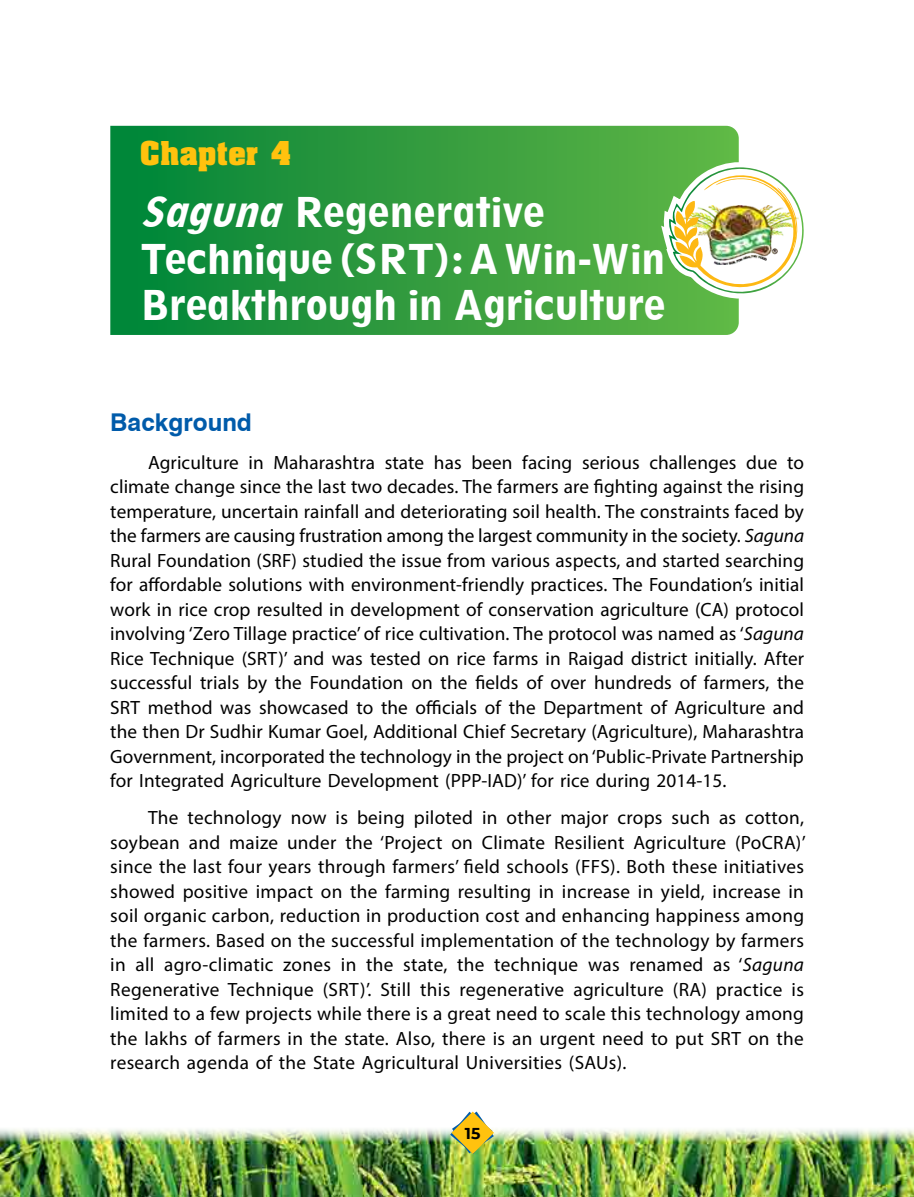
<style>
.page{position:relative;width:914px;height:1197px;background:#fff}
.page>*{position:absolute;margin:0;border:0;box-sizing:border-box;transform-origin:0 0}
.t1{font:800 condensed 38.5px/46.2px "Geometric 212 BT";letter-spacing:.01em;color:#fff}
.t2{font:700 28px "Aachen";letter-spacing:.015em;color:#ffc20e}
.t3{font:700 24.5px "Swiss 721 BT";color:#005baa}
.t4{font:19.25px/24.5px "Myriad Pro";letter-spacing:.01em;color:#000;text-align:justify}
.t5{font:700 15.75px "Montserrat Alternates";color:#000}
.s1{font-style:italic}
</style>
<div class="page">
<img style="left:0;top:1129px;width:914px;height:68px">
<svg style="left:450px;top:1112px;width:44px;height:42px"></svg>
<svg style="left:110px;top:126px;width:628px;height:209px;background:#2d9a3e"></svg>
<img style="left:657px;top:151px;width:147px;height:161px">
<h2 class="t2" style="left:140px;top:133px;width:152px">Chapter 4</h2>
<h1 class="t1" style="left:140px;top:189px;width:527px"><span class="s1">Saguna</span> Regenerative<br>Technique (SRT):AWin-Win<br>Breakthrough in Agriculture</h1>
<p class="t3" style="left:110px;top:406px;width:143px">Background</p>
<p class="t4" style="left:110px;top:450px;width:695px;text-indent:38px">Agriculture in Maharashtra state has been facing serious challenges due to climate change since the last two decades. The farmers are fighting against the rising temperature, uncertain rainfall and deteriorating soil health. The constraints faced by the farmers are causing frustration among the largest community in the society. <span class="s1">Saguna </span>Rural Foundation (SRF) studied the issue from various aspects, and started searching for affordable solutions with environment-friendly practices. The Foundation’s initial work in rice crop resulted in development of conservation agriculture (CA) protocol involving ‘Zero Tillage practice’ of rice cultivation. The protocol was named as ‘<span class="s1">Saguna </span>Rice Technique (SRT)’ and was tested on rice farms in Raigad district initially. After successful trials by the Foundation on the fields of over hundreds of farmers, the SRT method was showcased to the officials of the Department of Agriculture and the then Dr Sudhir Kumar Goel, Additional Chief Secretary (Agriculture), Maharashtra Government, incorporated the technology in the project on ‘Public-Private Partnership for Integrated Agriculture Development (PPP-IAD)’ for rice during 2014-15.</p>
<p class="t4" style="left:110px;top:805px;width:697px;text-indent:38px">The technology now is being piloted in other major crops such as cotton, soybean and maize under the ‘Project on Climate Resilient Agriculture (PoCRA)’ since the last four years through farmers’ field schools (FFS). Both these initiatives showed positive impact on the farming resulting in increase in yield, increase in soil organic carbon, reduction in production cost and enhancing happiness among the farmers. Based on the successful implementation of the technology by farmers in all agro-climatic zones in the state, the technique was renamed as ‘<span class="s1">Saguna </span>Regenerative Technique (SRT)’. Still this regenerative agriculture (RA) practice is limited to a few projects while there is a great need to scale this technology among the lakhs of farmers in the state. Also, there is an urgent need to put SRT on the research agenda of the State Agricultural Universities (SAUs).</p>
<p class="t5" style="left:465px;top:1122px;width:17px">15</p>
</div>
